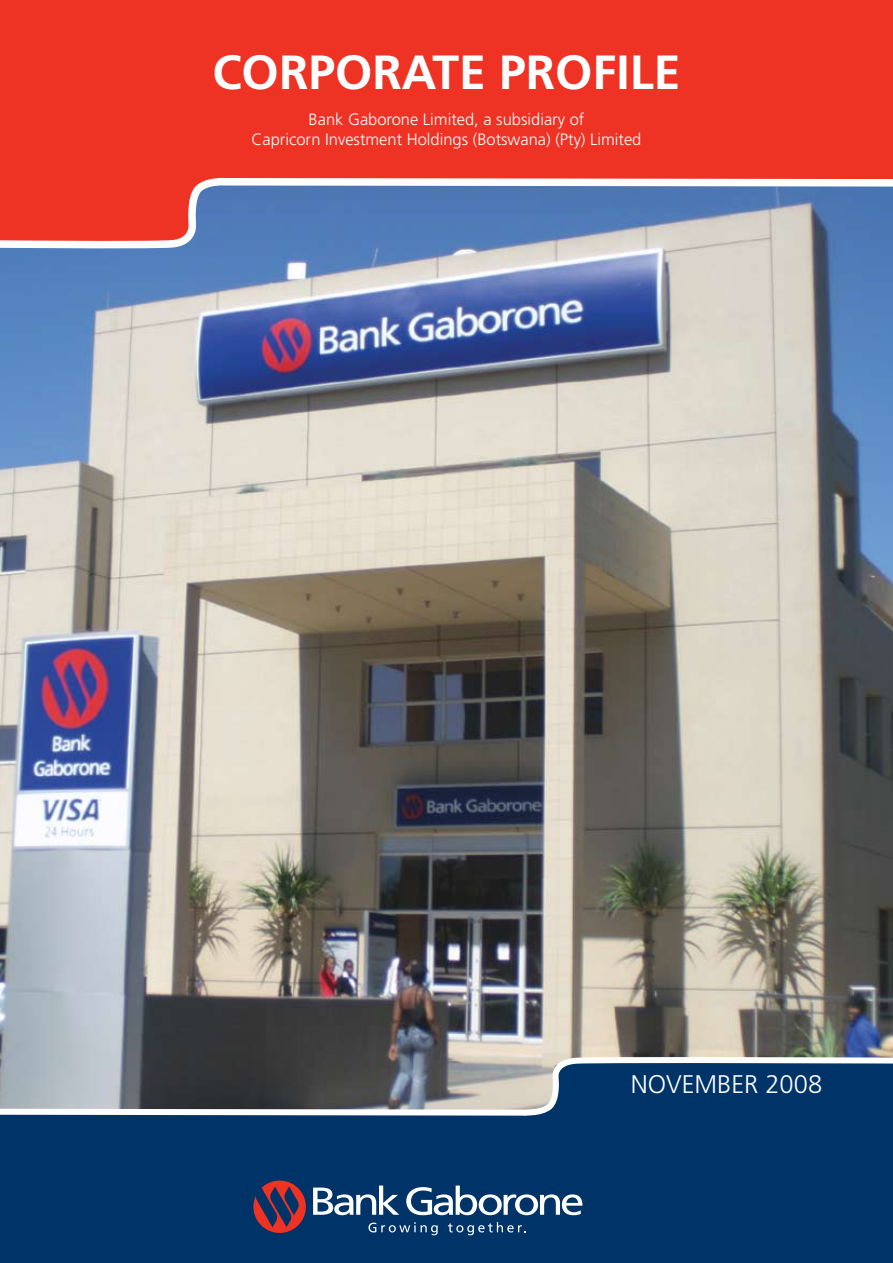
<style>
.page{position:relative;width:893px;height:1263px;background:#fff}
.page>*{position:absolute;margin:0;border:0;box-sizing:border-box;transform-origin:0 0}
.t1{font:700 48px "Frutiger LT Std";color:#fff}
.t2{font:300 25.5px "Frutiger";color:#fff}
.t3{font:300 16.5px/19.8px "Frutiger LT Std";color:#fff;text-align:center}
</style>
<div class="page">
<img style="left:0;top:254px;width:893px;height:799px">
<svg style="left:0;top:0;width:893px;height:254px;background:#d24b4a"></svg>
<svg style="left:0;top:1053px;width:893px;height:210px;background:#1f4870"></svg>
<svg style="left:252px;top:1177px;width:330px;height:60px;background:#36527a"></svg>
<h1 class="t1" style="left:212px;top:44px;width:470px">CORPORATE PROFILE</h1>
<p class="t3" style="left:252px;top:110px;width:391px">Bank Gaborone Limited, a subsidiary of<br>Capricorn Investment Holdings (Botswana) (Pty) Limited</p>
<h2 class="t2" style="left:631px;top:1070px;width:193px">NOVEMBER 2008</h2>
</div>
